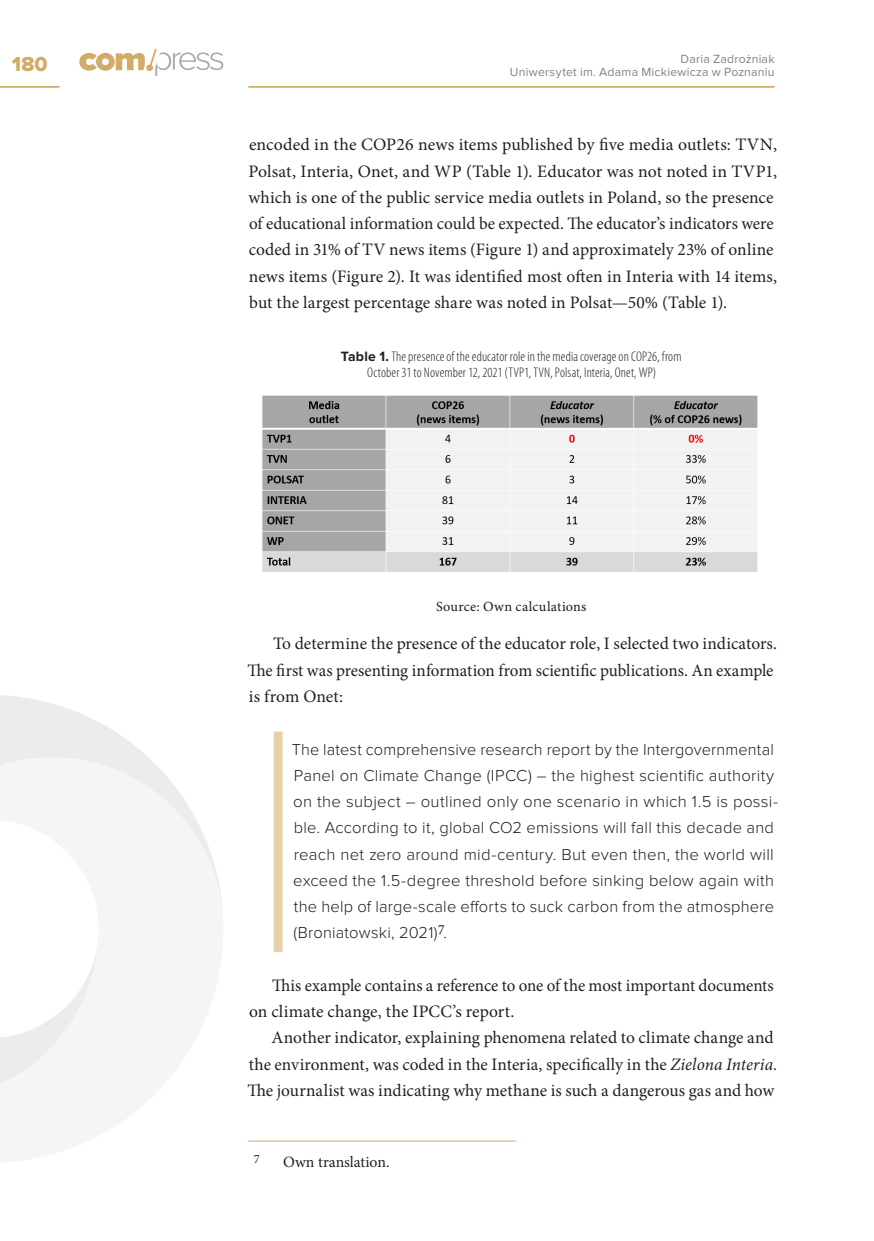
<style>
.page{position:relative;width:874px;height:1241px;background:#fff}
.page>*{position:absolute;margin:0;border:0;box-sizing:border-box;transform-origin:0 0}
.t1{font:21px "Proxima Nova Extrabld";color:#d2ab66}
.bodytext{font:17.5px/26.2px "Minion Pro";color:#231f20}
.CYTAT{font:300 16.45px/26.2px "Proxima Nova";letter-spacing:.015em;color:#231f20}
.przypis{font:15.75px "Minion Pro";color:#231f20}
.TABLE_CAPTION{font:300 condensed 14px/16.8px "Myriad Pro";letter-spacing:.01em;color:#231f20;text-align:center}
.SOURCE_caption{font:14px "Minion Pro Capt";letter-spacing:.02em;color:#231f20}
.przypis-2{font:12.6px "Minion Pro";color:#231f20}
.t2{font:12.25px/12.2px "Proxima Nova";letter-spacing:.02em;color:#808285;text-align:right}
.s1{font-family:"Proxima Nova";font-weight:700;font-stretch:normal}
.s2{font-style:italic}
</style>
<div class="page">
<svg style="left:0;top:695px;width:223px;height:390px;fill:#f5f5f6"></svg>
<div style="left:273px;top:731px;width:9px;height:221px;background:#e7cfa8"></div>
<img style="left:262px;top:395px;width:496px;height:177px">
<hr style="left:248px;top:1140px;width:268px;height:1px;background:#d2ab66">
<hr style="left:0;top:86px;width:60px;height:2px;background:#d2ab66">
<hr style="left:248px;top:86px;width:526px;height:2px;background:#d2ab66">
<svg style="left:79px;top:49px;width:144px;height:27px"></svg>
<p class="t1" style="left:12px;top:54px;width:37px">180</p>
<p class="t2" style="left:509px;top:54px;width:266px">Daria Zadrożniak<br>Uniwersytet im. Adama Mickiewicza w Poznaniu</p>
<p class="bodytext" style="left:248px;top:132px;width:530px">encoded in the COP26 news items published by five media outlets: TVN, Polsat, Interia, Onet, and WP (Table 1). Educator was not noted in TVP1, which is one of the public service media outlets in Poland, so the presence of educational information could be expected. The educator’s indicators were coded in 31% of TV news items (Figure 1) and approximately 23% of online news items (Figure 2). It was identified most often in Interia with 14 items, but the largest percentage share was noted in Polsat—50% (Table 1).</p>
<p class="TABLE_CAPTION" style="left:340px;top:348px;width:342px"><span class="s1">Table 1.</span>The presence of the educator role inthe media coverage onCOP26, from<br>October 31to November 12,2021 (TVP1, TVN, Polsat, Interia, Onet, WP)</p>
<p class="SOURCE_caption" style="left:436px;top:598px;width:152px">Source: Own calculations</p>
<p class="bodytext" style="left:247px;top:630px;width:531px;text-indent:26px">To determine the presence of the educator role, I selected two indicators.<br>The first was presenting information from scientific publications. An example is from Onet:</p>
<p class="CYTAT" style="left:291px;top:736px;width:487px">The latest comprehensive research report by the Intergovernmental Panel on Climate Change (IPCC) – the highest scientific authority on the subject – outlined only one scenario in which 1.5 is possi&shy;ble. According to it, global CO2 emissions will fall this decade and reach net zero around mid-century. But even then, the world will exceed the 1.5-degree threshold before sinking below again with the help of large-scale efforts to suck carbon from the atmosphere (Broniatowski, 2021)<sup>7</sup>.</p>
<p class="bodytext" style="left:249px;top:972px;width:526px;text-indent:23px">This example contains a reference to one of the most important documents on climate change, the IPCC’s report.</p>
<p class="bodytext" style="left:247px;top:1024px;width:531px;text-indent:24px">Another indicator, explaining phenomena related to climate change and the environment, was coded in the Interia, specifically in the <span class="s2">Zielona Interia.<br></span>The journalist was indicating why methane is such a dangerous gas and how</p>
<p class="przypis-2" style="left:254px;top:1150px;width:8px">7</p>
<p class="przypis" style="left:283px;top:1150px;width:108px">Own translation.</p>
</div>
